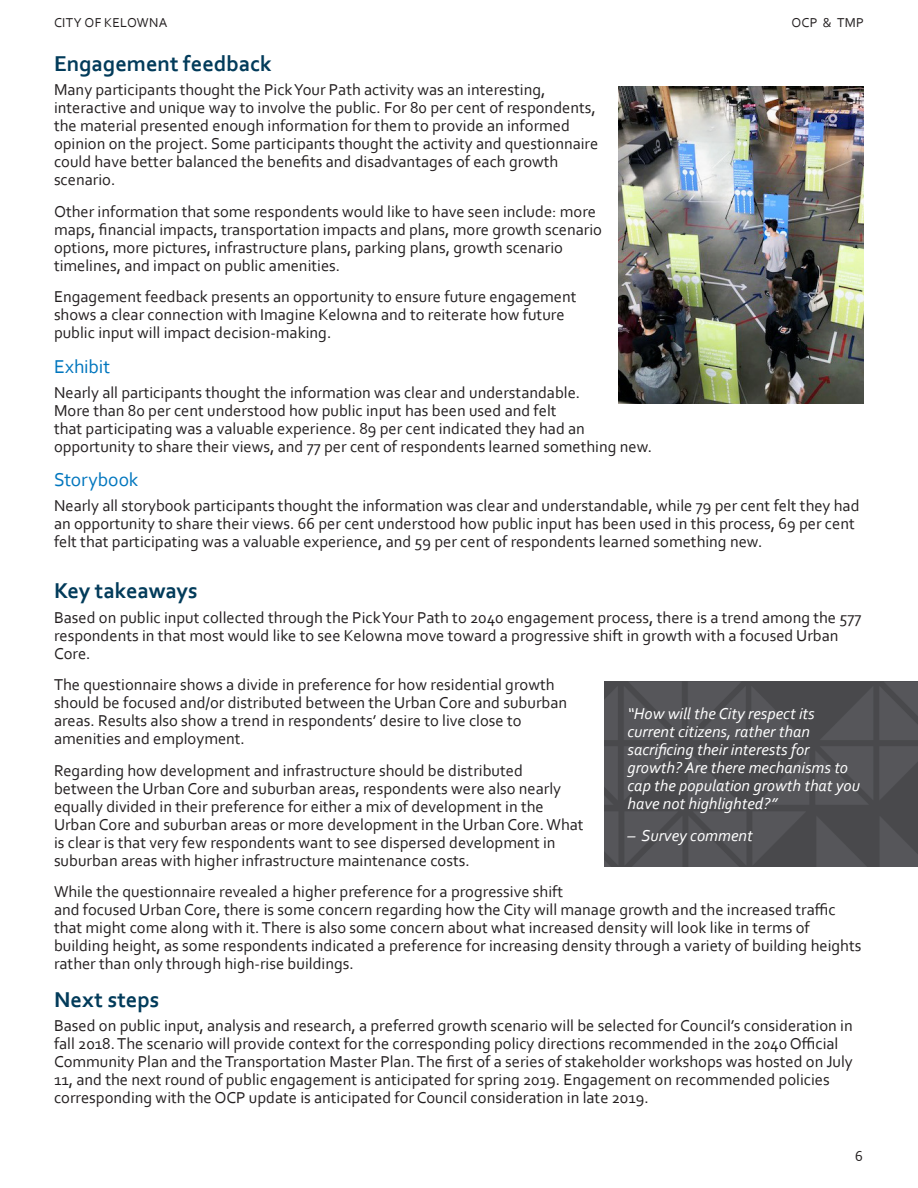
<style>
.page{position:relative;width:918px;height:1188px;background:#fff}
.page>*{position:absolute;margin:0;border:0;box-sizing:border-box;transform-origin:0 0}
.Chapter_headline_-_w{font:700 22.5px "Corbel";letter-spacing:-.005em;color:#023b5a}
.ChapterSubhead_-_lak{font:700 22.5px "Corbel";color:#023b5a}
.ChapterSubhead_-_lak-2{font:19.5px "Corbel";letter-spacing:-.005em;color:#0076be}
.t1{font:16.5px/18px "Corbel";color:#231f20}
.t2{font:italic 16.5px/18px "Corbel";color:#fff}
.t3{font:15px "Corbel";color:#231f20}
.t4{font:13.5px "Corbel";letter-spacing:.015em;color:#231f20}
</style>
<div class="page">
<img style="left:605px;top:681px;width:313px;height:185px">
<img style="left:619px;top:87px;width:245px;height:316px">
<p class="t4" style="left:54px;top:14px;width:115px">CITY OF KELOWNA</p>
<p class="t4" style="left:792px;top:14px;width:74px">OCP &amp; TMP</p>
<p class="Chapter_headline_-_w" style="left:54px;top:49px;width:219px">Engagement feedback</p>
<p class="t1" style="left:54px;top:81px;width:546px">Many participants thought the Pick Your Path activity was an interesting, interactive and unique way to involve the public. For 80 per cent of respondents, the material presented enough information for them to provide an informed opinion on the project. Some participants thought the activity and questionnaire could have better balanced the benefits and disadvantages of each growth scenario.</p>
<p class="t1" style="left:54px;top:202px;width:550px">Other information that some respondents would like to have seen include: more maps, financial impacts, transportation impacts and plans, more growth scenario options, more pictures, infrastructure plans, parking plans, growth scenario timelines, and impact on public amenities.</p>
<p class="t1" style="left:54px;top:288px;width:524px">Engagement feedback presents an opportunity to ensure future engagement shows a clear connection with Imagine Kelowna and to reiterate how future public input will impact decision-making.</p>
<p class="ChapterSubhead_-_lak-2" style="left:54px;top:354px;width:58px">Exhibit</p>
<p class="t1" style="left:54px;top:383px;width:600px">Nearly all participants thought the information was clear and understandable.<br>More than 80 per cent understood how public input has been used and felt<br>that participating was a valuable experience. 89 per cent indicated they had an opportunity to share their views, and 77 per cent of respondents learned something new.</p>
<p class="ChapterSubhead_-_lak-2" style="left:54px;top:468px;width:86px">Storybook</p>
<p class="t1" style="left:54px;top:496px;width:807px">Nearly all storybook participants thought the information was clear and understandable, while 79 per cent felt they had an opportunity to share their views. 66 per cent understood how public input has been used in this process, 69 per cent felt that participating was a valuable experience, and 59 per cent of respondents learned something new.</p>
<p class="Chapter_headline_-_w" style="left:54px;top:577px;width:145px">Key takeaways</p>
<p class="t1" style="left:54px;top:608px;width:809px">Based on public input collected through the Pick Your Path to 2040 engagement process, there is a trend among the 577 respondents in that most would like to see Kelowna move toward a progressive shift in growth with a focused Urban<br>Core.</p>
<p class="t1" style="left:54px;top:675px;width:515px">The questionnaire shows a divide in preference for how residential growth should be focused and/or distributed between the Urban Core and suburban areas. Results also show a trend in respondents’ desire to live close to amenities and employment.</p>
<p class="t1" style="left:54px;top:761px;width:531px">Regarding how development and infrastructure should be distributed between the Urban Core and suburban areas, respondents were also nearly equally divided in their preference for either a mix of development in the Urban Core and suburban areas or more development in the Urban Core. What is clear is that very few respondents want to see dispersed development in suburban areas with higher infrastructure maintenance costs.</p>
<p class="t1" style="left:54px;top:882px;width:809px">While the questionnaire revealed a higher preference for a progressive shift<br>and focused Urban Core, there is some concern regarding how the City will manage growth and the increased traffic that might come along with it. There is also some concern about what increased density will look like in terms of building height, as some respondents indicated a preference for increasing density through a variety of building heights rather than only through high-rise buildings.</p>
<p class="ChapterSubhead_-_lak" style="left:54px;top:985px;width:107px">Next steps</p>
<p class="t1" style="left:54px;top:1017px;width:800px">Based on public input, analysis and research, a preferred growth scenario will be selected for Council’s consideration in fall 2018. The scenario will provide context for the corresponding policy directions recommended in the 2040 Official Community Plan and the Transportation Master Plan. The first of a series of stakeholder workshops was hosted on July 11, and the next round of public engagement is anticipated for spring 2019. Engagement on recommended policies corresponding with the OCP update is anticipated for Council consideration in late 2019.</p>
<p class="t2" style="left:627px;top:704px;width:234px">“How will the City respect its current citizens, rather than sacrificing their interests for growth? Are there mechanisms to cap the population growth that you have not highlighted?”</p>
<p class="t2" style="left:627px;top:826px;width:127px">– Survey comment</p>
<p class="t3" style="left:855px;top:1147px;width:9px">6</p>
</div>
